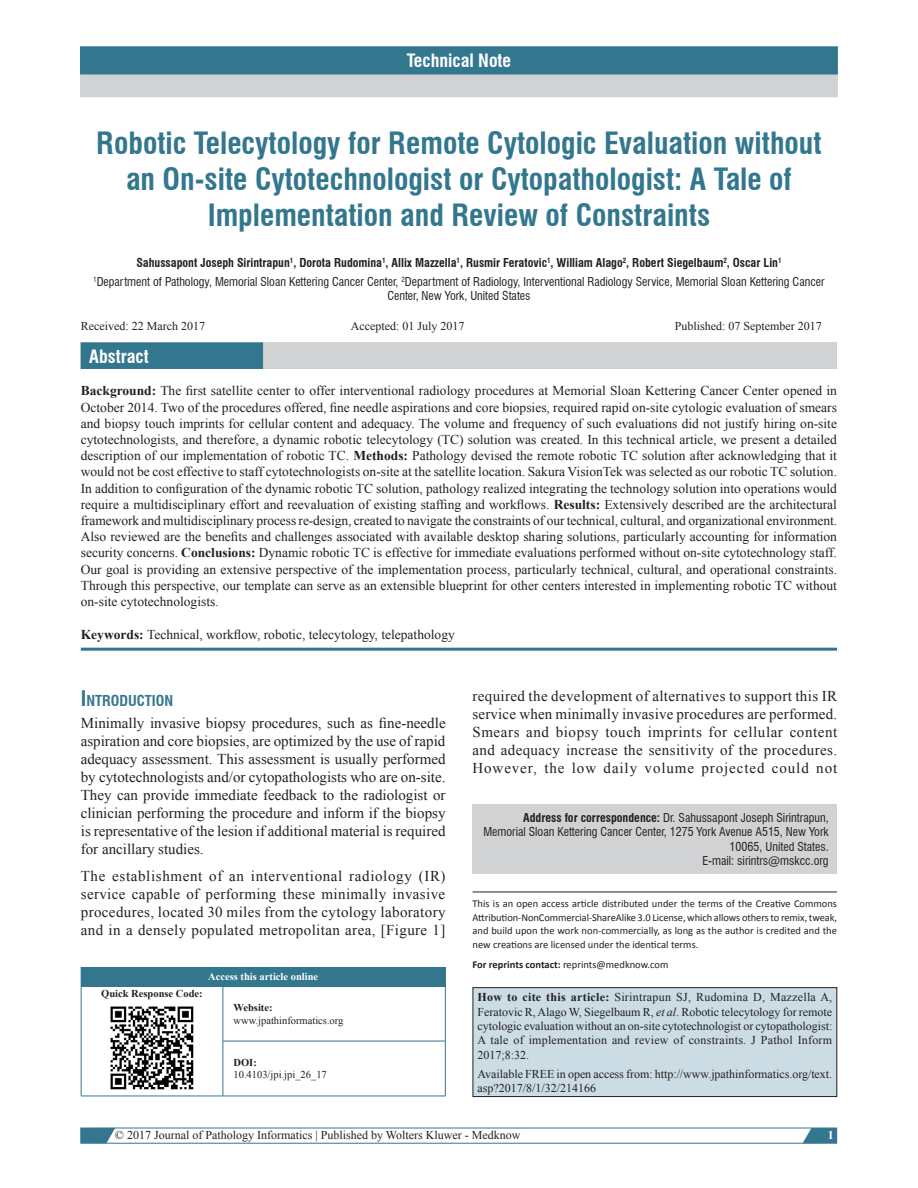
<style>
.page{position:relative;width:918px;height:1188px;background:#fff}
.page>*{position:absolute;margin:0;border:0;box-sizing:border-box;transform-origin:0 0}
.AT{font:700 condensed 30px/36px "Swiss 721 BT";color:#33778f;text-align:center}
.AH{font:700 condensed 18px "Swiss 721 BT";color:#fff}
.ABSH{font:700 condensed 18px "Swiss 721 BT";color:#fff}
.TX{font:15px/18px "Times New Roman";letter-spacing:.025em;color:#231f20;text-align:justify}
.t1{font:700 condensed 14.7px "Swiss 721 BT";color:#33778f}
.ABS{font:13.5px/16.2px "Times New Roman";color:#231f20;text-align:justify}
.KWD{font:13.5px "Times New Roman";color:#231f20}
.HTC{font:12px/14.4px "Times New Roman";color:#231f20;text-align:justify}
.AFF{font:condensed 12px/14.4px "Swiss 721 BT";color:#231f20;text-align:center}
.ADD{font:condensed 12px/14.4px "Swiss 721 BT";color:#231f20;text-align:right}
.AU{font:700 condensed 12px "Swiss 721 BT";color:#231f20}
.HIS{font:12px "Times New Roman";color:#231f20}
.t2{font:700 12px "Times New Roman";color:#fff}
.OS{font:10.5px/13.5px "Calibri";color:#231f20;text-align:justify}
.Website{font:10.5px/12.6px "Times New Roman";color:#231f20}
.ATAO{font:700 10.5px "Times New Roman";color:#fff}
.QRC{font:700 10.5px "Times New Roman";color:#231f20}
.s1{font-weight:700}
.s2{font-size:21px}
.s3{font-style:italic}
</style>
<div class="page">
<svg style="left:80px;top:1128px;width:758px;height:16px"></svg>
<div style="left:81px;top:342px;width:756px;height:27px;background:#d1d2d4"></div>
<div style="left:81px;top:342px;width:182px;height:27px;background:#33778f"></div>
<div style="left:80px;top:46px;width:758px;height:51px;background:#d1d2d4"></div>
<div style="left:81px;top:47px;width:756px;height:27px;background:#33778f"></div>
<div style="left:80px;top:46px;width:758px;height:29px;border:2px solid #33778f"></div>
<hr style="left:81px;top:648px;width:756px;height:3px;background:#33778f">
<div style="left:81px;top:967px;width:364px;height:19px;background:#33778f"></div>
<svg style="left:445px;top:967px;width:1px;height:19px"></svg>
<hr style="left:81px;top:986px;width:1px;height:55px;background:#33778f">
<hr style="left:81px;top:1041px;width:1px;height:55px;background:#33778f">
<hr style="left:81px;top:986px;width:142px;height:1px;background:#33778f">
<hr style="left:223px;top:986px;width:1px;height:55px;background:#33778f">
<hr style="left:223px;top:986px;width:223px;height:1px;background:#33778f">
<hr style="left:445px;top:986px;width:1px;height:55px;background:#33778f">
<hr style="left:81px;top:1096px;width:142px;height:1px;background:#33778f">
<hr style="left:223px;top:1041px;width:1px;height:55px;background:#33778f">
<hr style="left:223px;top:1041px;width:223px;height:1px;background:#33778f">
<hr style="left:445px;top:1041px;width:1px;height:55px;background:#33778f">
<hr style="left:223px;top:1096px;width:223px;height:1px;background:#33778f">
<img style="left:110px;top:1006px;width:84px;height:84px">
<div style="left:473px;top:804px;width:364px;height:70px;background:#d1d2d4"></div>
<hr style="left:473px;top:892px;width:364px;height:1px;background:#231f20">
<div style="left:473px;top:988px;width:364px;height:109px;background:#cbdce5"></div>
<div style="left:473px;top:987px;width:364px;height:110px;border:1px solid #231f20"></div>
<p class="AH" style="left:407px;top:50px;width:106px">Technical Note</p>
<p class="AT" style="left:96px;top:125px;width:727px">Robotic Telecytology for Remote Cytologic Evaluation without an On‑site Cytotechnologist or Cytopathologist: A Tale of<br>Implementation and Review of Constraints</p>
<p class="AU" style="left:136px;top:255px;width:647px">Sahussapont Joseph Sirintrapun<sup>1</sup>, Dorota Rudomina<sup>1</sup>, Allix Mazzella<sup>1</sup>, Rusmir Feratovic<sup>1</sup>, William Alago<sup>2</sup>, Robert Siegelbaum<sup>2</sup>, Oscar Lin<sup>1</sup></p>
<p class="AFF" style="left:93px;top:274px;width:733px"><sup>1</sup>Department of Pathology, Memorial Sloan Kettering Cancer Center, <sup>2</sup>Department of Radiology, Interventional Radiology Service, Memorial Sloan Kettering Cancer<br>Center, New York, United States</p>
<p class="HIS" style="left:81px;top:317px;width:126px">Received: 22 March 2017</p>
<p class="HIS" style="left:351px;top:317px;width:115px">Accepted: 01 July 2017</p>
<p class="HIS" style="left:675px;top:317px;width:148px">Published: 07 September 2017</p>
<p class="ABSH" style="left:89px;top:345px;width:61px">Abstract</p>
<p class="ABS" style="left:81px;top:382px;width:758px"><span class="s1">Background:</span> The first satellite center to offer interventional radiology procedures at Memorial Sloan Kettering Cancer Center opened in October 2014. Two of the procedures offered, fine needle aspirations and core biopsies, required rapid on-site cytologic evaluation of smears and biopsy touch imprints for cellular content and adequacy. The volume and frequency of such evaluations did not justify hiring on-site cytotechnologists, and therefore, a dynamic robotic telecytology (TC) solution was created. In this technical article, we present a detailed description of our implementation of robotic TC. <span class="s1">Methods:</span> Pathology devised the remote robotic TC solution after acknowledging that it would not be cost effective to staff cytotechnologists on‑site at the satellite location. Sakura VisionTek was selected as our robotic TC solution.<br>In addition to configuration of the dynamic robotic TC solution, pathology realized integrating the technology solution into operations would require a multidisciplinary effort and reevaluation of existing staffing and workflows. <span class="s1">Results:</span> Extensively described are the architectural framework and multidisciplinary process re-design, created to navigate the constraints of our technical, cultural, and organizational environment.<br>Also reviewed are the benefits and challenges associated with available desktop sharing solutions, particularly accounting for information security concerns. <span class="s1">Conclusions:</span> Dynamic robotic TC is effective for immediate evaluations performed without on‑site cytotechnology staff.<br>Our goal is providing an extensive perspective of the implementation process, particularly technical, cultural, and operational constraints.<br>Through this perspective, our template can serve as an extensible blueprint for other centers interested in implementing robotic TC without on-site cytotechnologists.</p>
<p class="KWD" style="left:81px;top:625px;width:376px"><span class="s1">Keywords:</span> Technical, workflow, robotic, telecytology, telepathology</p>
<h1 class="t1" style="left:81px;top:692px;width:94px"><span class="s2">I</span>NTRODUCTION</h1>
<p class="TX" style="left:81px;top:714px;width:366px">Minimally invasive biopsy procedures, such as fine‑needle aspiration and core biopsies, are optimized by the use of rapid adequacy assessment. This assessment is usually performed by cytotechnologists and/or cytopathologists who are on‑site.<br>They can provide immediate feedback to the radiologist or clinician performing the procedure and inform if the biopsy is representative of the lesion if additional material is required for ancillary studies.</p>
<p class="TX" style="left:81px;top:866px;width:366px">The establishment of an interventional radiology (IR) service capable of performing these minimally invasive procedures, located 30 miles from the cytology laboratory and in a densely populated metropolitan area, [Figure 1]</p>
<p class="ATAO" style="left:208px;top:969px;width:111px">Access this article online</p>
<p class="QRC" style="left:101px;top:987px;width:103px">Quick Response Code:</p>
<p class="Website" style="left:234px;top:1001px;width:111px"><span class="s1">Website: </span>www.jpathinformatics.org</p>
<p class="Website" style="left:234px;top:1056px;width:95px"><span class="s1">DOI:<br></span>10.4103/jpi.jpi_26_17</p>
<p class="TX" style="left:472px;top:686px;width:366px">required the development of alternatives to support this IR service when minimally invasive procedures are performed.<br>Smears and biopsy touch imprints for cellular content and adequacy increase the sensitivity of the procedures.<br>However, the low daily volume projected could not</p>
<p class="ADD" style="left:483px;top:810px;width:347px"><span class="s1">Address for correspondence:</span> Dr. Sahussapont Joseph Sirintrapun, Memorial Sloan Kettering Cancer Center, 1275 York Avenue A515, New York 10065, United States.<br>E‑mail: sirintrs@mskcc.org</p>
<p class="OS" style="left:473px;top:897px;width:366px">This is an open access article distributed under the terms of the Creative Commons Attribution‑NonCommercial‑ShareAlike 3.0 License, which allows others to remix, tweak, and build upon the work non‑commercially, as long as the author is credited and the new creations are licensed under the identical terms.</p>
<p class="OS" style="left:473px;top:958px;width:198px"><span class="s1">For reprints contact:</span> reprints@medknow.com</p>
<p class="HTC" style="left:478px;top:990px;width:356px"><span class="s1">How to cite this article:</span> Sirintrapun SJ, Rudomina D, Mazzella A, Feratovic R, Alago W, Siegelbaum R, <span class="s3">et al</span>. Robotic telecytology for remote cytologic evaluation without an on-site cytotechnologist or cytopathologist:<br>A tale of implementation and review of constraints. J Pathol Inform 2017;8:32.</p>
<p class="HTC" style="left:478px;top:1066px;width:356px">Available FREE in open access from: http://www.jpathinformatics.org/text. asp?2017/8/1/32/214166</p>
<p class="HTC" style="left:115px;top:1128px;width:407px">© 2017 Journal of Pathology Informatics | Published by Wolters Kluwer - Medknow</p>
<p class="t2" style="left:828px;top:1127px;width:7px">1</p>
</div>
